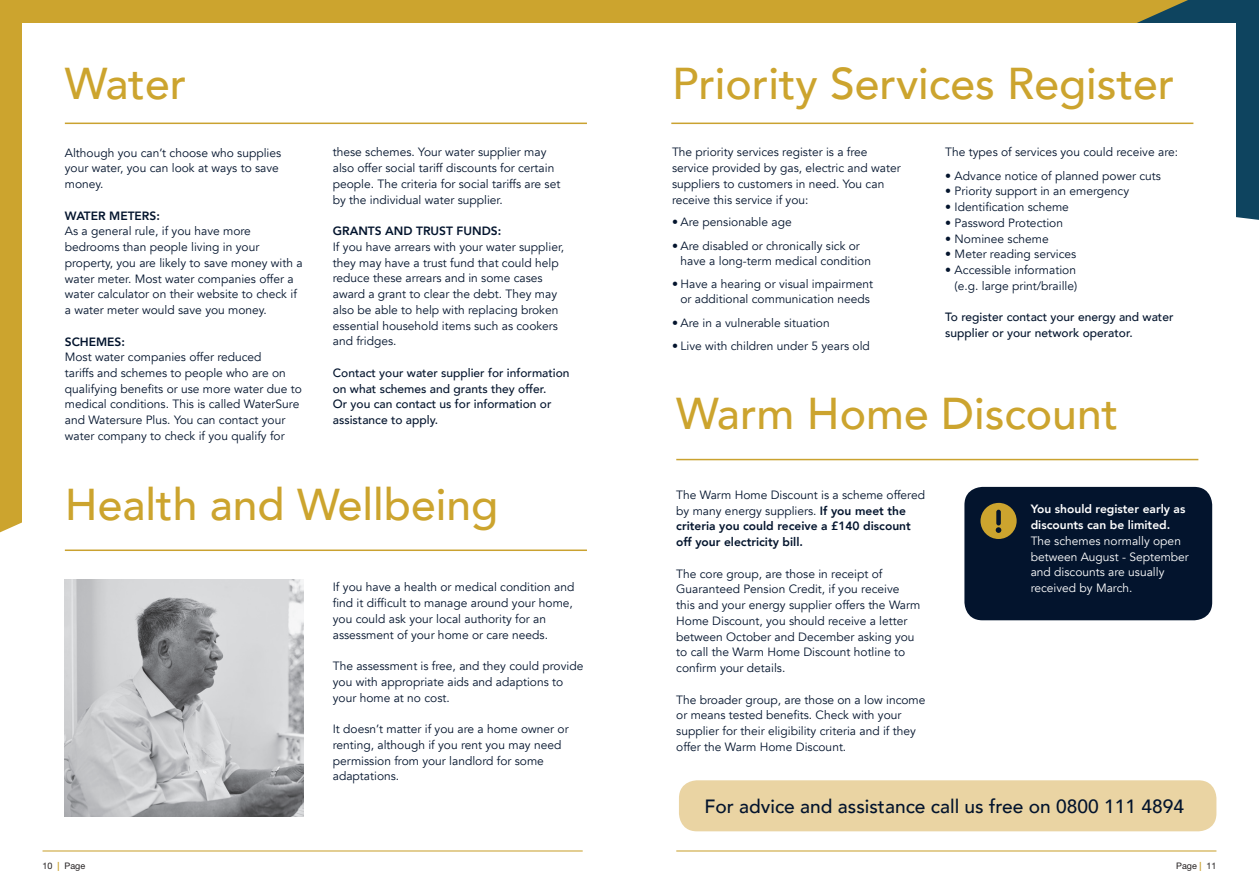
<style>
.page{position:relative;width:1259px;height:893px;background:#fff}
.page>*{position:absolute;margin:0;border:0;box-sizing:border-box;transform-origin:0 0}
.t1{font:500 44.4px "Avenir";color:#cca42e}
.t2{font:500 19.2px "Avenir";color:#03142d}
.t3{font:12px/15.8px "Avenir";color:#03142d}
.t4{font:500 12px/15.8px "Avenir";color:#03142d}
.t5{font:800 12px/15.8px "Avenir";color:#03142d}
.t6{font:12px/15.8px "Avenir";color:#fff}
.t7{font:800 12px/15.8px "Avenir";color:#fff}
.t8{font:9px "Helvetica Neue LT Std";color:#231f20}
.s1{font-weight:400}
.s2{font-weight:700;color:#caa230}
</style>
<div class="page">
<hr style="left:43px;top:850px;width:540px;height:1px;background:#caa230">
<hr style="left:676px;top:850px;width:540px;height:1px;background:#caa230">
<div style="left:679px;top:780px;width:537px;height:51px;background:#ead4a3;border-radius:18px"></div>
<div style="left:1188px;top:0;width:71px;height:220px;background:#0e445f"></div>
<div style="left:0;top:0;width:1188px;height:532px;background:#cca42e"></div>
<div style="left:22px;top:23px;width:1213px;height:521px;background:#fff"></div>
<img style="left:65px;top:579px;width:238px;height:237px">
<hr style="left:65px;top:123px;width:522px;height:1px;background:#caa230">
<hr style="left:65px;top:549px;width:522px;height:2px;background:#caa230">
<hr style="left:671px;top:123px;width:522px;height:1px;background:#caa230">
<div style="left:964px;top:487px;width:248px;height:133px;background:#03142d;border-radius:18px"></div>
<svg style="left:980px;top:503px;width:36px;height:36px"></svg>
<hr style="left:676px;top:459px;width:522px;height:1px;background:#caa230">
<h1 class="t1" style="left:65px;top:45px;width:123px">Water</h1>
<h1 class="t1" style="left:672px;top:45px;width:504px">Priority Services Register</h1>
<p class="t3" style="left:65px;top:145px;width:218px">Although you can’t choose who supplies your water, you can look at ways to save money.</p>
<p class="t5" style="left:65px;top:207px;width:97px">WATER METERS:</p>
<p class="t3" style="left:65px;top:223px;width:239px">As a general rule, if you have more bedrooms than people living in your property, you are likely to save money with a water meter. Most water companies offer a water calculator on their website to check if a water meter would save you money.</p>
<p class="t5" style="left:65px;top:333px;width:62px">SCHEMES:</p>
<p class="t3" style="left:65px;top:349px;width:239px">Most water companies offer reduced<br>tariffs and schemes to people who are on qualifying benefits or use more water due to medical conditions. This is called WaterSure and Watersure Plus. You can contact your water company to check if you qualify for</p>
<p class="t3" style="left:333px;top:145px;width:229px">these schemes. Your water supplier may also offer social tariff discounts for certain people. The criteria for social tariffs are set by the individual water supplier.</p>
<p class="t5" style="left:333px;top:223px;width:170px">GRANTS AND TRUST FUNDS:</p>
<p class="t3" style="left:333px;top:239px;width:233px">If you have arrears with your water supplier, they may have a trust fund that could help reduce these arrears and in some cases award a grant to clear the debt. They may also be able to help with replacing broken essential household items such as cookers and fridges.</p>
<p class="t4" style="left:333px;top:364px;width:238px">Contact your water supplier for information on what schemes and grants they offer.<br>Or you can contact us for information or assistance to apply.</p>
<h1 class="t1" style="left:65px;top:466px;width:435px">Health and Wellbeing</h1>
<p class="t3" style="left:333px;top:580px;width:243px">If you have a health or medical condition and find it difficult to manage around your home, you could ask your local authority for an assessment of your home or care needs.</p>
<p class="t3" style="left:333px;top:658px;width:252px">The assessment is free, and they could provide you with appropriate aids and adaptions to your home at no cost.</p>
<p class="t3" style="left:333px;top:721px;width:237px">It doesn’t matter if you are a home owner or renting, although if you rent you may need permission from your landlord for some adaptations.</p>
<p class="t3" style="left:672px;top:145px;width:230px">The priority services register is a free service provided by gas, electric and water suppliers to customers in need. You can receive this service if you:</p>
<p class="t3" style="left:672px;top:214px;width:121px">• Are pensionable age</p>
<p class="t3" style="left:680px;top:238px;width:192px;line-height:15px;text-indent:-9px">• Are disabled or chronically sick or have a long-term medical condition</p>
<p class="t3" style="left:672px;top:277px;width:203px;line-height:15px;text-align:center">• Have a hearing or visual impairment or additional communication needs</p>
<p class="t3" style="left:672px;top:315px;width:159px">• Are in a vulnerable situation</p>
<p class="t3" style="left:672px;top:338px;width:199px">• Live with children under 5 years old</p>
<p class="t3" style="left:945px;top:145px;width:234px">The types of services you could receive are:</p>
<p class="t3" style="left:945px;top:168px;width:217px">• Advance notice of planned power cuts</p>
<p class="t3" style="left:945px;top:184px;width:185px">• Priority support in an emergency</p>
<p class="t3" style="left:945px;top:199px;width:125px">• Identification scheme</p>
<p class="t3" style="left:945px;top:215px;width:119px">• Password Protection</p>
<p class="t3" style="left:945px;top:231px;width:105px">• Nominee scheme</p>
<p class="t3" style="left:945px;top:247px;width:132px">• Meter reading services</p>
<p class="t3" style="left:945px;top:262px;width:133px;text-align:right">• Accessible information (e.g. large print/braille)</p>
<p class="t4" style="left:945px;top:309px;width:230px">To register contact your energy and water supplier or your network operator.</p>
<h1 class="t1" style="left:676px;top:375px;width:443px">Warm Home Discount</h1>
<p class="t5" style="left:676px;top:487px;width:250px"><span class="s1">The Warm Home Discount is a scheme offered by many energy suppliers.</span> If you meet the criteria you could receive a £140 discount off your electricity bill.</p>
<p class="t3" style="left:676px;top:566px;width:246px">The core group, are those in receipt of Guaranteed Pension Credit, if you receive this and your energy supplier offers the Warm Home Discount, you should receive a letter between October and December asking you to call the Warm Home Discount hotline to confirm your details.</p>
<p class="t3" style="left:676px;top:692px;width:251px">The broader group, are those on a low income or means tested benefits. Check with your supplier for their eligibility criteria and if they offer the Warm Home Discount.</p>
<p class="t7" style="left:1030px;top:501px;width:156px">You should register early as discounts can be limited.</p>
<p class="t6" style="left:1030px;top:533px;width:160px">The schemes normally open between August - September and discounts are usually received by March.</p>
<h2 class="t2" style="left:704px;top:790px;width:481px">For advice and assistance call us free on 0800 111 4894</h2>
<p class="t8" style="left:43px;top:861px;width:44px">10 <span class="s2">|</span> Page</p>
<p class="t8" style="left:1176px;top:861px;width:42px">Page <span class="s2">|</span> 11</p>
</div>
